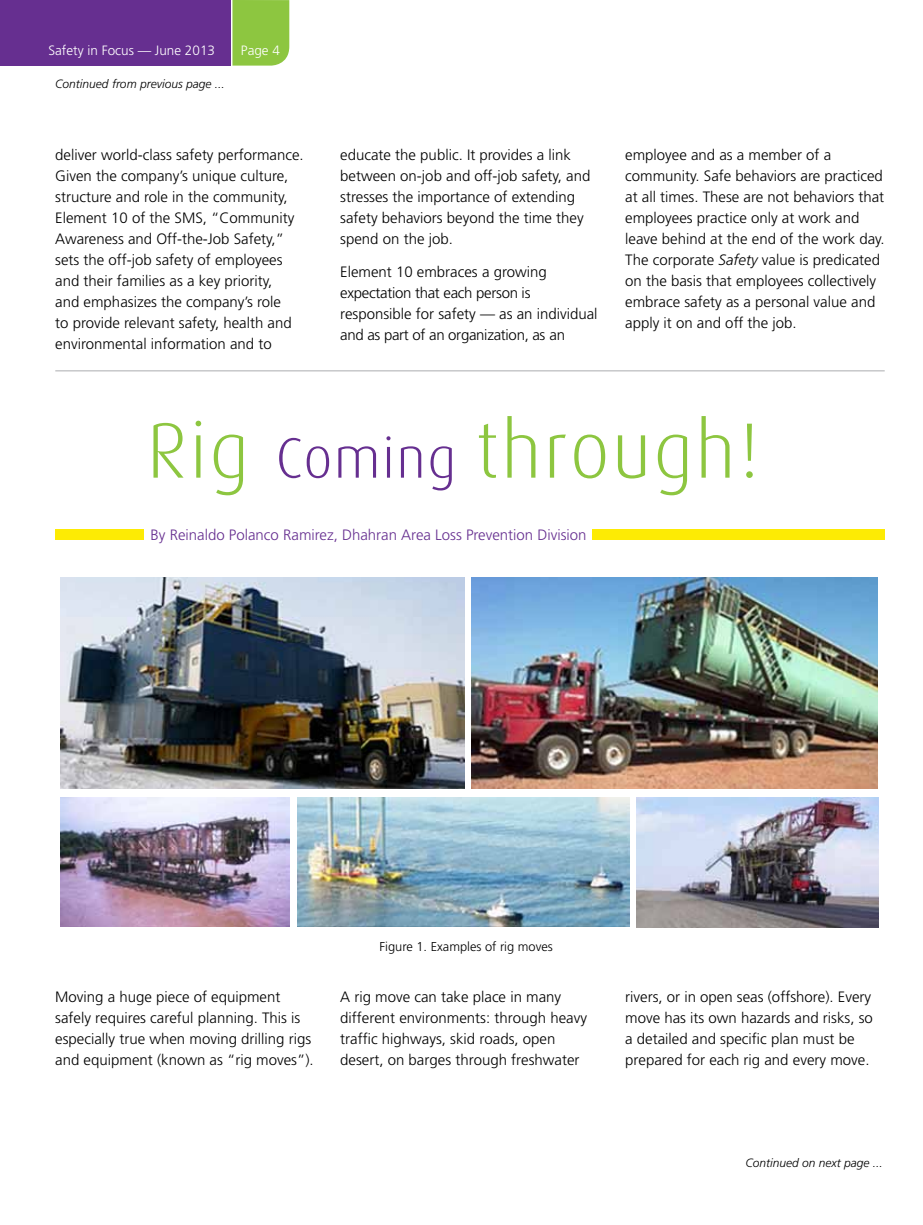
<style>
.page{position:relative;width:923px;height:1225px;background:#fff}
.page>*{position:absolute;margin:0;border:0;box-sizing:border-box;transform-origin:0 0}
.t1{font:300 78.45px "Dax";letter-spacing:.03em;color:#8dc640}
.t2{font:300 15px/21px "Frutiger";color:#000}
.t3{font:300 15px "Frutiger";color:#662f90}
.t4{font:300 13.5px "Frutiger";color:#fff}
.t5{font:300 12.9px "Frutiger";color:#000}
.t6{font:italic 300 12px "Frutiger";color:#000}
.s1{font-style:italic}
.s2{font-size:57px;color:#662f90}
</style>
<div class="page">
<div style="left:0;top:0;width:230px;height:66px;background:#662f90"></div>
<div style="left:232px;top:0;width:57px;height:66px;background:#8dc640"></div>
<div style="left:55px;top:529px;width:89px;height:11px;background:#fdeb04"></div>
<div style="left:592px;top:529px;width:292px;height:11px;background:#fdeb04"></div>
<hr style="left:55px;top:370px;width:829px;height:1px;background:#c7c8ca">
<img style="left:61px;top:797px;width:228px;height:129px">
<img style="left:297px;top:797px;width:332px;height:129px">
<img style="left:471px;top:577px;width:406px;height:211px">
<img style="left:636px;top:797px;width:242px;height:130px">
<img style="left:61px;top:577px;width:403px;height:211px">
<p class="t4" style="left:48px;top:43px;width:168px">Safety in Focus — June 2013</p>
<p class="t4" style="left:241px;top:43px;width:41px">Page 4</p>
<p class="t6" style="left:55px;top:77px;width:171px">Continued from previous page ...</p>
<p class="t2" style="left:55px;top:145px;width:250px">deliver world-class safety performance.<br>Given the company’s unique culture, structure and role in the community, Element 10 of the SMS, “Community Awareness and Off-the-Job Safety,” sets the off-job safety of employees and their families as a key priority,<br>and emphasizes the company’s role<br>to provide relevant safety, health and environmental information and to</p>
<p class="t2" style="left:340px;top:145px;width:252px">educate the public. It provides a link between on-job and off-job safety, and stresses the importance of extending safety behaviors beyond the time they spend on the job.</p>
<p class="t2" style="left:340px;top:262px;width:259px">Element 10 embraces a growing expectation that each person is responsible for safety — as an individual and as part of an organization, as an</p>
<p class="t2" style="left:625px;top:145px;width:261px">employee and as a member of a community. Safe behaviors are practiced at all times. These are not behaviors that employees practice only at work and leave behind at the end of the work day.<br>The corporate <span class="s1">Safety</span> value is predicated on the basis that employees collectively embrace safety as a personal value and apply it on and off the job.</p>
<h1 class="t1" style="left:147px;top:407px;width:614px">Rig <span class="s2">Coming</span> through!</h1>
<p class="t3" style="left:151px;top:526px;width:437px">By Reinaldo Polanco Ramirez, Dhahran Area Loss Prevention Division</p>
<p class="t5" style="left:379px;top:938px;width:175px">Figure 1. Examples of rig moves</p>
<p class="t2" style="left:55px;top:987px;width:260px">Moving a huge piece of equipment safely requires careful planning. This is especially true when moving drilling rigs and equipment (known as “rig moves”).</p>
<p class="t2" style="left:340px;top:987px;width:248px">A rig move can take place in many different environments: through heavy traffic highways, skid roads, open desert, on barges through freshwater</p>
<p class="t2" style="left:625px;top:987px;width:249px">rivers, or in open seas (offshore). Every move has its own hazards and risks, so a detailed and specific plan must be prepared for each rig and every move.</p>
<p class="t6" style="left:745px;top:1155px;width:139px">Continued on next page ...</p>
</div>
